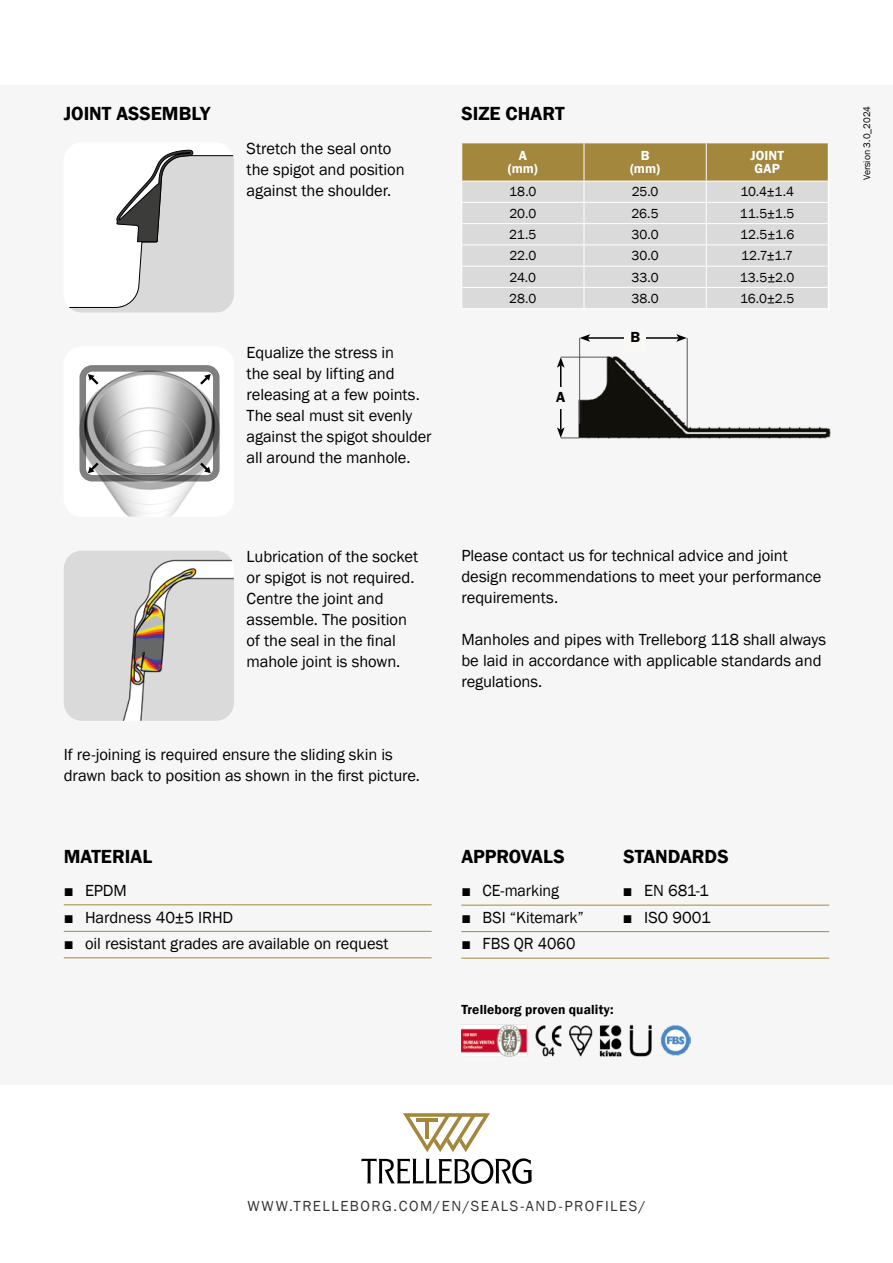
<style>
.page{position:relative;width:893px;height:1263px;background:#fff}
.page>*{position:absolute;margin:0;border:0;box-sizing:border-box;transform-origin:0 0}
.t1{font:600 19.5px "Franklin Gothic";color:#000}
.t2{font:16.5px/21px "Franklin Gothic";letter-spacing:-.005em;color:#000}
.t3{font:15px "Franklin Gothic";letter-spacing:.1em;color:#000}
.t4{font:600 15px "Franklin Gothic";color:#000}
.t5{font:13.5px "Franklin Gothic";color:#000}
.t6{font:600 13.5px "Franklin Gothic";letter-spacing:.01em;color:#000}
.t7{font:600 13.5px/13.5px "Franklin Gothic";letter-spacing:.01em;color:#fff;text-align:center}
.t8{font:9.75px "Franklin Gothic";color:#000}
</style>
<div class="page">
<div style="left:0;top:85px;width:893px;height:999px;background:#f6f6f6"></div>
<svg style="left:403px;top:1113px;width:87px;height:39px"></svg>
<svg style="left:361px;top:1158px;width:170px;height:26px"></svg>
<hr style="left:64px;top:904px;width:368px;height:1px;background:#a2873c">
<hr style="left:64px;top:931px;width:368px;height:1px;background:#a2873c">
<hr style="left:64px;top:957px;width:368px;height:1px;background:#a2873c">
<hr style="left:461px;top:905px;width:368px;height:1px;background:#a2873c">
<hr style="left:461px;top:931px;width:368px;height:1px;background:#a2873c">
<hr style="left:461px;top:958px;width:368px;height:1px;background:#a2873c">
<svg style="left:79px;top:365px;width:141px;height:152px"></svg>
<img style="left:64px;top:551px;width:170px;height:170px">
<svg style="left:69px;top:149px;width:165px;height:164px"></svg>
<hr style="left:461px;top:142px;width:123px;height:1px;background:#fff">
<hr style="left:584px;top:142px;width:122px;height:1px;background:#fff">
<hr style="left:706px;top:142px;width:123px;height:1px;background:#fff">
<svg style="left:461px;top:143px;width:367px;height:165px;background:#cfc9b8"></svg>
<hr style="left:461px;top:308px;width:123px;height:1px;background:#fff">
<hr style="left:584px;top:308px;width:122px;height:1px;background:#fff">
<hr style="left:706px;top:308px;width:123px;height:1px;background:#fff">
<img style="left:570px;top:350px;width:261px;height:89px">
<hr style="left:588px;top:337px;width:91px;height:2px;background:#000">
<svg style="left:580px;top:334px;width:10px;height:8px"></svg>
<svg style="left:676px;top:334px;width:11px;height:8px"></svg>
<hr style="left:560px;top:365px;width:1px;height:65px;background:#000">
<svg style="left:557px;top:357px;width:8px;height:11px"></svg>
<hr style="left:579px;top:338px;width:1px;height:86px;background:#575757">
<hr style="left:687px;top:338px;width:1px;height:89px;background:#575757">
<hr style="left:561px;top:357px;width:47px;height:1px;background:#575757">
<svg style="left:557px;top:427px;width:22px;height:11px"></svg>
<div style="left:625px;top:331px;width:21px;height:22px;background:#faf8f5"></div>
<div style="left:550px;top:387px;width:21px;height:21px;background:#f6f6f6"></div>
<img style="left:461px;top:1024px;width:229px;height:33px">
<p class="t1" style="left:64px;top:101px;width:148px">JOINT ASSEMBLY</p>
<p class="t2" style="left:247px;top:138px;width:160px">Stretch the seal onto the spigot and position against the shoulder.</p>
<p class="t2" style="left:247px;top:342px;width:186px">Equalize the stress in<br>the seal by lifting and releasing at a few points.<br>The seal must sit evenly against the spigot shoulder all around the manhole.</p>
<p class="t1" style="left:461px;top:101px;width:105px">SIZE CHART</p>
<p class="t7" style="left:508px;top:149px;width:31px">A (mm)</p>
<p class="t7" style="left:630px;top:149px;width:31px">B (mm)</p>
<p class="t7" style="left:750px;top:149px;width:35px">JOINT<br>GAP</p>
<p class="t5" style="left:509px;top:184px;width:29px">18.0</p>
<p class="t5" style="left:632px;top:184px;width:28px">25.0</p>
<p class="t5" style="left:740px;top:184px;width:55px">10.4±1.4</p>
<p class="t5" style="left:509px;top:205px;width:28px">20.0</p>
<p class="t5" style="left:631px;top:205px;width:29px">26.5</p>
<p class="t5" style="left:740px;top:205px;width:56px">11.5±1.5</p>
<p class="t5" style="left:509px;top:226px;width:29px">21.5</p>
<p class="t5" style="left:632px;top:226px;width:29px">30.0</p>
<p class="t5" style="left:740px;top:226px;width:56px">12.5±1.6</p>
<p class="t5" style="left:509px;top:247px;width:28px">22.0</p>
<p class="t5" style="left:632px;top:247px;width:29px">30.0</p>
<p class="t5" style="left:741px;top:247px;width:54px">12.7±1.7</p>
<p class="t5" style="left:509px;top:269px;width:28px">24.0</p>
<p class="t5" style="left:631px;top:269px;width:29px">33.0</p>
<p class="t5" style="left:740px;top:269px;width:56px">13.5±2.0</p>
<p class="t5" style="left:509px;top:290px;width:29px">28.0</p>
<p class="t5" style="left:631px;top:290px;width:29px">38.0</p>
<p class="t5" style="left:740px;top:290px;width:56px">16.0±2.5</p>
<p class="t4" style="left:630px;top:328px;width:11px">B</p>
<p class="t4" style="left:556px;top:388px;width:11px">A</p>
<p class="t2" style="left:247px;top:546px;width:173px">Lubrication of the socket or spigot is not required.<br>Centre the joint and assemble. The position of the seal in the final mahole joint is shown.</p>
<p class="t2" style="left:64px;top:744px;width:358px">If re-joining is required ensure the sliding skin is drawn back to position as shown in the first picture.</p>
<p class="t1" style="left:64px;top:845px;width:90px">MATERIAL</p>
<p class="t2" style="left:64px;top:880px;width:65px">■ EPDM</p>
<p class="t2" style="left:64px;top:907px;width:171px">■ Hardness 40±5 IRHD</p>
<p class="t2" style="left:64px;top:933px;width:326px">■ oil resistant grades are available on request</p>
<p class="t2" style="left:461px;top:546px;width:362px">Please contact us for technical advice and joint design recommendations to meet your performance requirements.</p>
<p class="t2" style="left:461px;top:630px;width:366px">Manholes and pipes with Trelleborg 118 shall always be laid in accordance with applicable standards and regulations.</p>
<p class="t1" style="left:461px;top:845px;width:105px">APPROVALS</p>
<p class="t1" style="left:623px;top:845px;width:107px">STANDARDS</p>
<p class="t2" style="left:461px;top:881px;width:99px">■ CE-marking</p>
<p class="t2" style="left:623px;top:881px;width:87px">■ EN 681-1</p>
<p class="t2" style="left:461px;top:907px;width:124px">■ BSI “Kitemark”</p>
<p class="t2" style="left:623px;top:907px;width:89px">■ ISO 9001</p>
<p class="t2" style="left:461px;top:934px;width:115px">■ FBS QR 4060</p>
<p class="t6" style="left:461px;top:1001px;width:154px">Trelleborg proven quality:</p>
<p class="t8" style="left:861px;top:180px;width:75px;rotate:-90deg">Version 3.0_2024</p>
<p class="t3" style="left:247px;top:1196px;width:400px">WWW.TRELLEBORG.COM/EN/SEALS-AND-PROFILES/</p>
</div>
